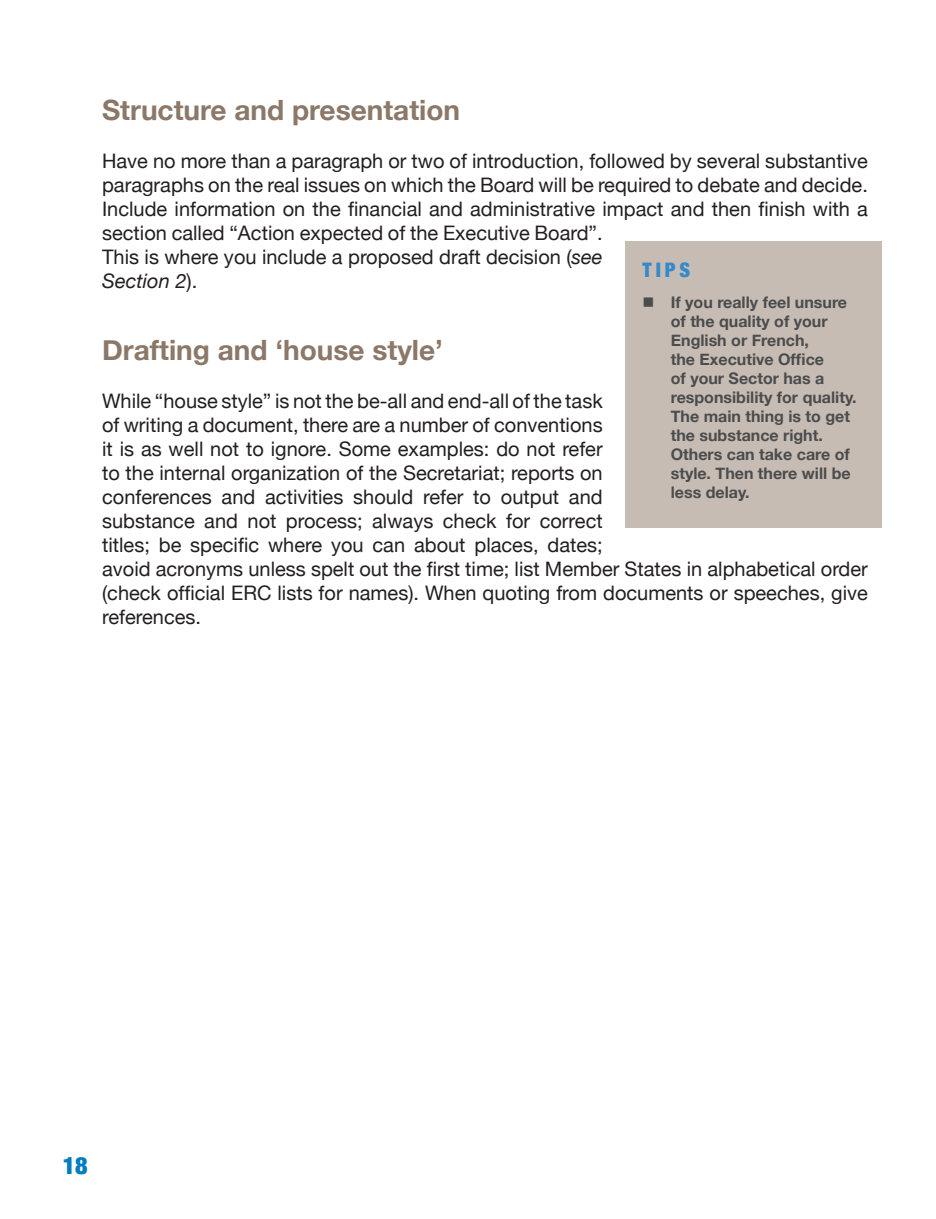
<style>
.page{position:relative;width:936px;height:1219px;background:#fff}
.page>*{position:absolute;margin:0;border:0;box-sizing:border-box;transform-origin:0 0}
.t1{font:700 28px "Helvetica Neue";color:#8b7869}
.t2{font:900 condensed 24px "Helvetica Neue";color:#007cc2}
.t3{font:20px/24px "Helvetica Neue";color:#231f20}
.t4{font:900 condensed 20px "Helvetica Neue";color:#3589c9}
.t5{font:700 16px/19px "Helvetica Neue";color:#4b4c4d}
.s1{font-style:italic}
</style>
<div class="page">
<hr style="left:935px;top:0;width:1px;height:181px;background:#c7bcb4">
<div style="left:625px;top:241px;width:256px;height:286px;background:#c7bcb4"></div>
<h1 class="t1" style="left:102px;top:93px;width:359px">Structure and presentation</h1>
<p class="t3" style="left:102px;top:149px;width:767px">Have no more than a paragraph or two of introduction, followed by several substantive paragraphs on the real issues on which the Board will be required to debate and decide.<br>Include information on the financial and administrative impact and then finish with a section called “Action expected of the Executive Board”.<br>This is where you include a proposed draft decision (<span class="s1">see<br>Section 2</span>).</p>
<p class="t4" style="left:642px;top:258px;width:49px">TIPS</p>
<p class="t5" style="left:670px;top:292px;width:187px;text-indent:-28px">■ If you really feel unsure of the quality of your<br>English or French,<br>the Executive Office<br>of your Sector has a responsibility for quality.<br>The main thing is to get the substance right.<br>Others can take care of style. Then there will be less delay.</p>
<h1 class="t1" style="left:102px;top:333px;width:342px">Drafting and ‘house style’</h1>
<p class="t3" style="left:102px;top:389px;width:767px">While “house style” is not the be-all and end-all of the task<br>of writing a document, there are a number of conventions<br>it is as well not to ignore. Some examples: do not refer<br>to the internal organization of the Secretariat; reports on<br>conferences and activities should refer to output and<br>substance and not process; always check for correct<br>titles; be specific where you can about places, dates;<br>avoid acronyms unless spelt out the first time; list Member States in alphabetical order (check official ERC lists for names). When quoting from documents or speeches, give references.</p>
<p class="t2" style="left:63px;top:1151px;width:26px">18</p>
</div>
